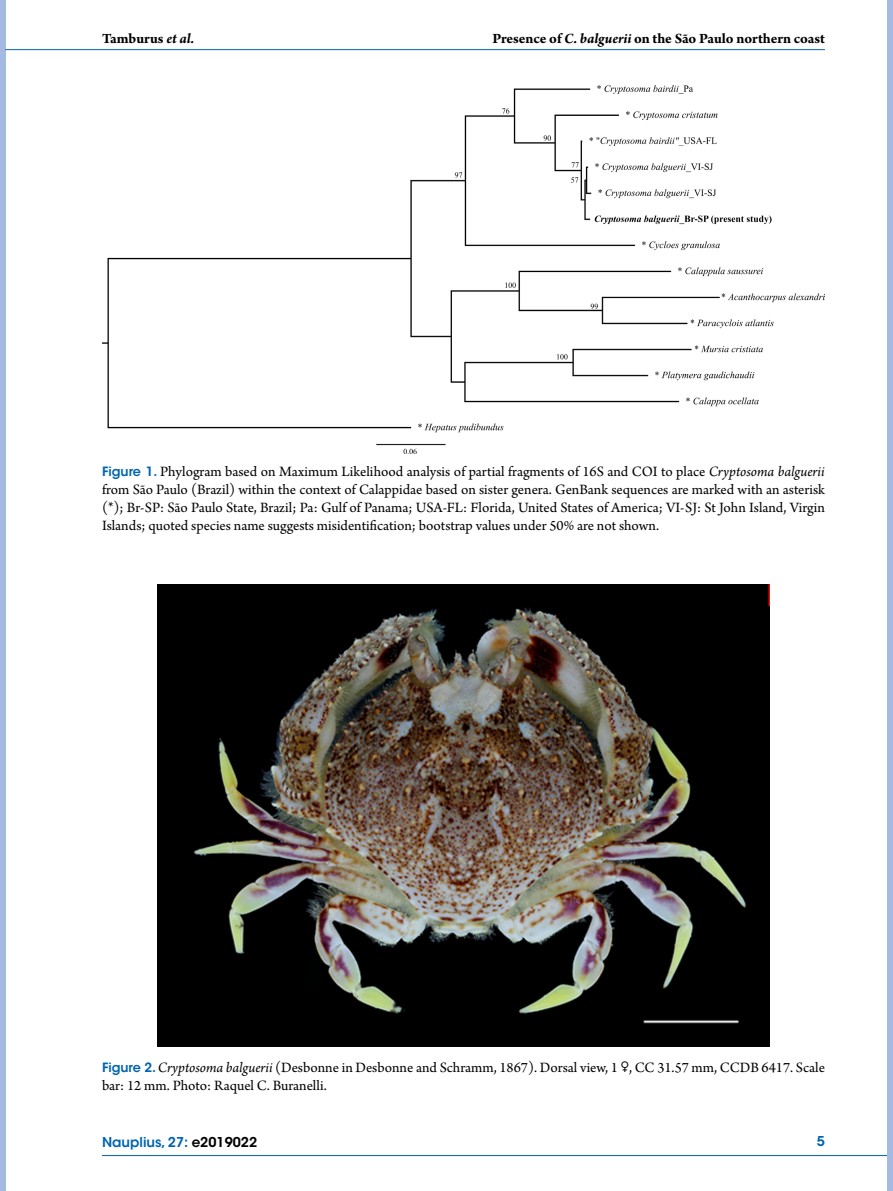
<style>
.page{position:relative;width:893px;height:1191px;background:#fff}
.page>*{position:absolute;margin:0;border:0;box-sizing:border-box;transform-origin:0 0}
.t1{font:15px/18px "Arno Pro";color:#000}
.t2{font:700 15px "Arno Pro";letter-spacing:-.005em;color:#000}
.t3{font:600 13.5px "ITC Avant Garde Std";color:#0064b0}
.s1{font-style:italic}
.s2{font-family:"ITC Avant Garde Std";font-weight:600;font-size:12.75px;color:#0064b0}
.s3{color:#000}
</style>
<div class="page">
<div style="left:0;top:0;width:5px;height:1191px;background:#a4bae2"></div>
<hr style="left:102px;top:1155px;width:791px;height:1px;background:#0064b0">
<hr style="left:5px;top:49px;width:820px;height:1px;background:#0064b0">
<div style="left:888px;top:0;width:5px;height:1191px;background:#a4bae2"></div>
<img style="left:102px;top:85px;width:723px;height:369px">
<img style="left:158px;top:585px;width:611px;height:461px">
<p class="t2" style="left:102px;top:30px;width:94px">Tamburus <span class="s1">et al.</span></p>
<p class="t2" style="left:492px;top:30px;width:334px">Presence of <span class="s1">C. balguerii</span> on the São Paulo northern coast</p>
<p class="t1" style="left:102px;top:463px;width:724px;text-align:justify"><span class="s2">Figure 1.</span> Phylogram based on Maximum Likelihood analysis of partial fragments of 16S and COI to place <span class="s1">Cryptosoma balguerii </span>from São Paulo (Brazil) within the context of Calappidae based on sister genera. GenBank sequences are marked with an asterisk (*); Br-SP: São Paulo State, Brazil; Pa: Gulf of Panama; USA-FL: Florida, United States of America; VI-SJ: St John Island, Virgin Islands; quoted species name suggests misidentification; bootstrap values under 50% are not shown.</p>
<p class="t1" style="left:102px;top:1059px;width:724px"><span class="s2">Figure 2.</span> <span class="s1">Cryptosoma balguerii</span> (Desbonne in Desbonne and Schramm, 1867). Dorsal view, 1 ♀, CC 31.57 mm, CCDB 6417. Scale bar: 12 mm. Photo: Raquel C. Buranelli.</p>
<p class="t3" style="left:102px;top:1133px;width:157px">Nauplius, 27: <span class="s3">e2019022</span></p>
<p class="t3" style="left:817px;top:1132px;width:10px">5</p>
</div>
